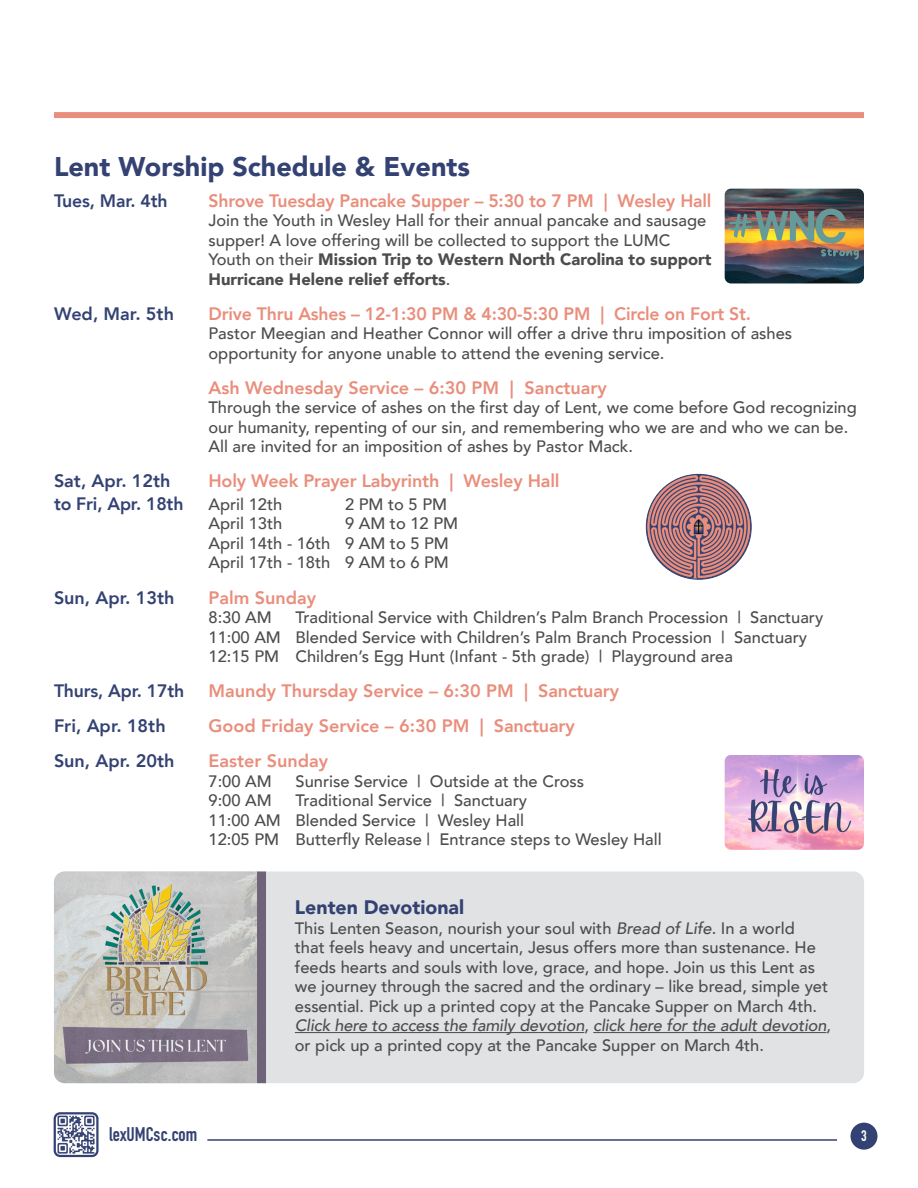
<style>
.page{position:relative;width:918px;height:1188px;background:#fff}
.page>*{position:absolute;margin:0;border:0;box-sizing:border-box;transform-origin:0 0}
.t1{font:900 27px "Avenir";color:#334273}
.t2{font:900 19.5px "Avenir";color:#334273}
.t3{font:700 19.5px "DIN Condensed";color:#334273}
.t4{font:800 18px "Avenir";letter-spacing:-.01em;color:#e98e7c}
.t5{font:800 18px "Avenir";color:#334273}
.t6{font:500 16.5px/19.5px "Avenir";color:#4b4c4d}
.t7{font:700 15px "DIN Condensed";color:#fff}
.s1{font-weight:900}
.s2{font-style:italic}
</style>
<div class="page">
<div style="left:850px;top:1123px;width:28px;height:27px;background:#334273;border-radius:50%"></div>
<hr style="left:207px;top:1139px;width:630px;height:2px;background:#334273">
<img style="left:57px;top:1115px;width:39px;height:39px">
<div style="left:54px;top:1112px;width:45px;height:45px;border:2px solid #334273;border-radius:5px"></div>
<div style="left:54px;top:112px;width:810px;height:6px;background:#e98e7c"></div>
<div style="left:54px;top:872px;width:810px;height:211px;background:#e1e2e4;border-radius:11px"></div>
<hr style="left:295px;top:1032px;width:289px;height:1px;background:#4b4c4d">
<hr style="left:593px;top:1032px;width:234px;height:1px;background:#4b4c4d">
<img style="left:646px;top:474px;width:105px;height:105px;border-radius:52px">
<img style="left:54px;top:872px;width:203px;height:211px">
<div style="left:257px;top:872px;width:9px;height:211px;background:#6e6378"></div>
<img style="left:725px;top:189px;width:139px;height:94px">
<img style="left:725px;top:755px;width:139px;height:95px">
<p class="t1" style="left:54px;top:144px;width:417px">Lent Worship Schedule &amp; Events</p>
<p class="t5" style="left:54px;top:186px;width:115px">Tues, Mar. 4th</p>
<p class="t4" style="left:208px;top:186px;width:505px">Shrove Tuesday Pancake Supper – 5:30 to 7 PM | Wesley Hall</p>
<p class="t6" style="left:208px;top:210px;width:505px">Join the Youth in Wesley Hall for their annual pancake and sausage supper! A love offering will be collected to support the LUMC Youth on their <span class="s1">Mission Trip to Western North Carolina to support Hurricane Helene relief efforts</span>.</p>
<p class="t5" style="left:54px;top:299px;width:122px">Wed, Mar. 5th</p>
<p class="t4" style="left:208px;top:299px;width:544px">Drive Thru Ashes – 12-1:30 PM &amp; 4:30-5:30 PM | Circle on Fort St.</p>
<p class="t6" style="left:208px;top:323px;width:585px">Pastor Meegian and Heather Connor will offer a drive thru imposition of ashes opportunity for anyone unable to attend the evening service.</p>
<p class="t4" style="left:208px;top:374px;width:400px">Ash Wednesday Service – 6:30 PM | Sanctuary</p>
<p class="t6" style="left:208px;top:397px;width:650px">Through the service of ashes on the first day of Lent, we come before God recognizing our humanity, repenting of our sin, and remembering who we are and who we can be.<br>All are invited for an imposition of ashes by Pastor Mack.</p>
<p class="t5" style="left:54px;top:467px;width:118px">Sat, Apr. 12th</p>
<p class="t4" style="left:208px;top:467px;width:353px">Holy Week Prayer Labyrinth | Wesley Hall</p>
<p class="t5" style="left:54px;top:490px;width:131px">to Fri, Apr. 18th</p>
<p class="t6" style="left:208px;top:494px;width:75px">April 12th</p>
<p class="t6" style="left:345px;top:494px;width:104px">2 PM to 5 PM</p>
<p class="t6" style="left:208px;top:513px;width:75px">April 13th</p>
<p class="t6" style="left:208px;top:513px;width:251px;text-indent:137px">9 AM to 12 PM<br>April 14th - 16th 9 AM to 5 PM<br>April 17th - 18th 9 AM to 6 PM</p>
<p class="t5" style="left:54px;top:583px;width:122px">Sun, Apr. 13th</p>
<p class="t4" style="left:208px;top:583px;width:109px">Palm Sunday</p>
<p class="t6" style="left:208px;top:607px;width:65px">8:30 AM</p>
<p class="t6" style="left:208px;top:607px;width:616px;text-indent:87px">Traditional Service with Children’s Palm Branch Procession | Sanctuary<br>11:00 AM Blended Service with Children’s Palm Branch Procession | Sanctuary<br>12:15 PM Children’s Egg Hunt (Infant - 5th grade) | Playground area</p>
<p class="t5" style="left:54px;top:677px;width:132px">Thurs, Apr. 17th</p>
<p class="t4" style="left:208px;top:677px;width:412px">Maundy Thursday Service – 6:30 PM | Sanctuary</p>
<p class="t5" style="left:54px;top:712px;width:113px">Fri, Apr. 18th</p>
<p class="t4" style="left:208px;top:712px;width:368px">Good Friday Service – 6:30 PM | Sanctuary</p>
<p class="t5" style="left:54px;top:747px;width:122px">Sun, Apr. 20th</p>
<p class="t4" style="left:208px;top:747px;width:121px">Easter Sunday</p>
<p class="t6" style="left:208px;top:770px;width:65px">7:00 AM</p>
<p class="t6" style="left:296px;top:770px;width:290px">Sunrise Service | Outside at the Cross</p>
<p class="t6" style="left:208px;top:790px;width:65px">9:00 AM</p>
<p class="t6" style="left:208px;top:790px;width:455px;text-indent:87px">Traditional Service | Sanctuary<br>11:00 AM Blended Service | Wesley Hall<br>12:05 PM Butterfly Release | Entrance steps to Wesley Hall</p>
<p class="t2" style="left:295px;top:891px;width:171px">Lenten Devotional</p>
<p class="t6" style="left:295px;top:917px;width:538px">This Lenten Season, nourish your soul with <span class="s2">Bread of Life</span>. In a world<br>that feels heavy and uncertain, Jesus offers more than sustenance. He feeds hearts and souls with love, grace, and hope. Join us this Lent as we journey through the sacred and the ordinary – like bread, simple yet essential. Pick up a printed copy at the Pancake Supper on March 4th.<br><span class="s2">Click here to access the family devotion</span>, <span class="s2">click here for the adult devotion</span>, or pick up a printed copy at the Pancake Supper on March 4th.</p>
<p class="t3" style="left:109px;top:1121px;width:90px">lexUMCsc.com</p>
<p class="t7" style="left:861px;top:1126px;width:7px">3</p>
</div>
